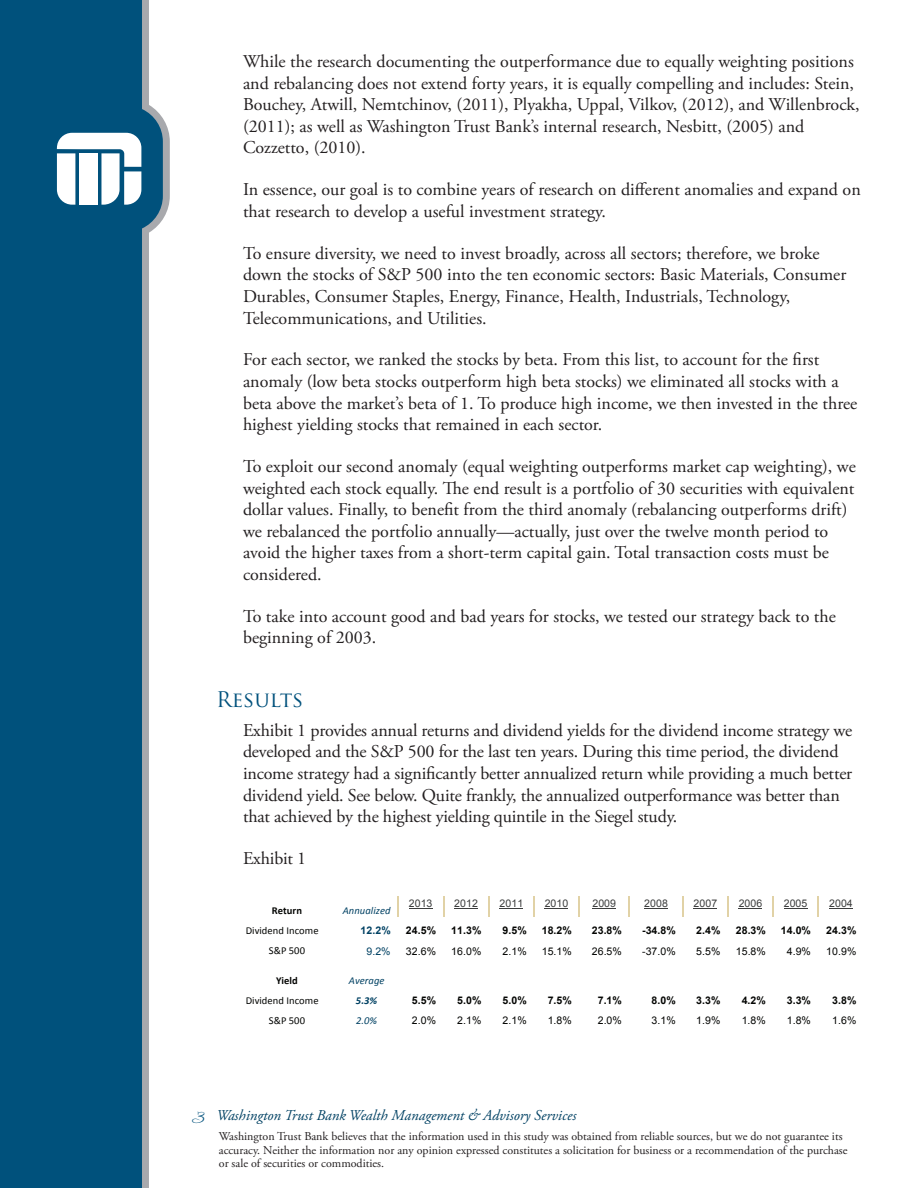
<style>
.page{position:relative;width:918px;height:1188px;background:#fff}
.page>*{position:absolute;margin:0;border:0;box-sizing:border-box;transform-origin:0 0}
.t1{font:21px "Trajan Pro";color:#00517c}
.t2{font:18px/21.6px "Adobe Garamond Pro";color:#231f20}
.t3{font:italic 15px "Adobe Garamond Pro";color:#004163}
.t4{font:12px/13.5px "Adobe Garamond Pro";color:#231f20}
.t5{font:700 10.5px "Arial";letter-spacing:.005em;color:#040503}
.t6{font:10.5px "Arial";letter-spacing:.005em;color:#040503}
.t7{font:10.5px "Arial";letter-spacing:.005em;color:#3c3d3d}
.t8{font:10.5px "Calibri";letter-spacing:.005em;color:#040503}
.t9{font:italic 10.5px "Calibri";letter-spacing:.005em;color:#004163}
.t10{font:700 10.5px "Calibri";letter-spacing:.005em;color:#040503}
.t11{font:700 10.5px "Arial";color:#004163}
.t12{font:10.5px "Arial";color:#004163}
.t13{font:italic 700 10.5px "Calibri";color:#004163}
.s1{font-family:"Bonheur Royale";font-style:normal;font-size:24px;color:#00517c}
</style>
<div class="page">
<div style="left:0;top:0;width:57px;height:1188px;background:#00517c"></div>
<svg style="left:57px;top:0;width:113px;height:1188px"></svg>
<svg style="left:409px;top:908px;width:23px;height:1px"></svg>
<svg style="left:454px;top:908px;width:24px;height:1px"></svg>
<svg style="left:500px;top:908px;width:23px;height:1px"></svg>
<svg style="left:545px;top:908px;width:23px;height:1px"></svg>
<svg style="left:593px;top:908px;width:23px;height:1px"></svg>
<svg style="left:644px;top:908px;width:24px;height:1px"></svg>
<svg style="left:694px;top:908px;width:23px;height:1px"></svg>
<svg style="left:739px;top:908px;width:23px;height:1px"></svg>
<svg style="left:784px;top:908px;width:23px;height:1px"></svg>
<svg style="left:829px;top:908px;width:24px;height:1px"></svg>
<svg style="left:398px;top:897px;width:1px;height:20px"></svg>
<svg style="left:443px;top:897px;width:1px;height:20px"></svg>
<svg style="left:488px;top:897px;width:1px;height:20px"></svg>
<hr style="left:533px;top:897px;width:2px;height:20px;background:#e1d2a6">
<svg style="left:579px;top:897px;width:1px;height:20px"></svg>
<svg style="left:629px;top:897px;width:1px;height:20px"></svg>
<svg style="left:683px;top:897px;width:1px;height:20px"></svg>
<svg style="left:727px;top:897px;width:1px;height:20px"></svg>
<svg style="left:773px;top:897px;width:1px;height:20px"></svg>
<svg style="left:818px;top:897px;width:1px;height:20px"></svg>
<p class="t2" style="left:243px;top:51px;width:618px">While the research documenting the outperformance due to equally weighting positions and rebalancing does not extend forty years, it is equally compelling and includes: Stein, Bouchey, Atwill, Nemtchinov, (2011), Plyakha, Uppal, Vilkov, (2012), and Willenbrock, (2011); as well as Washington Trust Bank’s internal research, Nesbitt, (2005) and Cozzetto, (2010).</p>
<p class="t2" style="left:243px;top:179px;width:619px">In essence, our goal is to combine years of research on different anomalies and expand on that research to develop a useful investment strategy.</p>
<p class="t2" style="left:243px;top:243px;width:605px">To ensure diversity, we need to invest broadly, across all sectors; therefore, we broke down the stocks of S&amp;P 500 into the ten economic sectors: Basic Materials, Consumer Durables, Consumer Staples, Energy, Finance, Health, Industrials, Technology, Telecommunications, and Utilities.</p>
<p class="t2" style="left:243px;top:350px;width:616px">For each sector, we ranked the stocks by beta. From this list, to account for the first anomaly (low beta stocks outperform high beta stocks) we eliminated all stocks with a beta above the market’s beta of 1. To produce high income, we then invested in the three highest yielding stocks that remained in each sector.</p>
<p class="t2" style="left:243px;top:456px;width:614px">To exploit our second anomaly (equal weighting outperforms market cap weighting), we weighted each stock equally. The end result is a portfolio of 30 securities with equivalent dollar values. Finally, to benefit from the third anomaly (rebalancing outperforms drift) we rebalanced the portfolio annually—actually, just over the twelve month period to avoid the higher taxes from a short-term capital gain. Total transaction costs must be considered.</p>
<p class="t2" style="left:243px;top:606px;width:594px">To take into account good and bad years for stocks, we tested our strategy back to the beginning of 2003.</p>
<h2 class="t1" style="left:216px;top:686px;width:89px">Results</h2>
<p class="t2" style="left:243px;top:720px;width:611px">Exhibit 1 provides annual returns and dividend yields for the dividend income strategy we developed and the S&amp;P 500 for the last ten years. During this time period, the dividend income strategy had a significantly better annualized return while providing a much better dividend yield. See below. Quite frankly, the annualized outperformance was better than that achieved by the highest yielding quintile in the Siegel study.</p>
<p class="t2" style="left:243px;top:848px;width:65px">Exhibit 1</p>
<p class="t10" style="left:272px;top:903px;width:32px">Return</p>
<p class="t9" style="left:343px;top:903px;width:49px">Annualized</p>
<p class="t7" style="left:409px;top:896px;width:25px">2013</p>
<p class="t7" style="left:454px;top:896px;width:25px">2012</p>
<p class="t7" style="left:500px;top:896px;width:25px">2011</p>
<p class="t7" style="left:545px;top:896px;width:25px">2010</p>
<p class="t7" style="left:592px;top:896px;width:25px">2009</p>
<p class="t7" style="left:644px;top:896px;width:25px">2008</p>
<p class="t7" style="left:694px;top:896px;width:25px">2007</p>
<p class="t7" style="left:739px;top:896px;width:25px">2006</p>
<p class="t7" style="left:784px;top:896px;width:25px">2005</p>
<p class="t7" style="left:829px;top:896px;width:25px">2004</p>
<p class="t8" style="left:246px;top:924px;width:74px">Dividend Income</p>
<p class="t11" style="left:361px;top:924px;width:32px">12.2%</p>
<p class="t5" style="left:406px;top:924px;width:32px">24.5%</p>
<p class="t5" style="left:451px;top:924px;width:32px">11.3%</p>
<p class="t5" style="left:503px;top:924px;width:26px">9.5%</p>
<p class="t5" style="left:542px;top:924px;width:32px">18.2%</p>
<p class="t5" style="left:592px;top:924px;width:32px">23.8%</p>
<p class="t5" style="left:642px;top:924px;width:35px">-34.8%</p>
<p class="t5" style="left:696px;top:924px;width:26px">2.4%</p>
<p class="t5" style="left:736px;top:924px;width:32px">28.3%</p>
<p class="t5" style="left:781px;top:924px;width:32px">14.0%</p>
<p class="t5" style="left:826px;top:924px;width:32px">24.3%</p>
<p class="t8" style="left:269px;top:943px;width:38px">S&amp;P 500</p>
<p class="t12" style="left:367px;top:944px;width:26px">9.2%</p>
<p class="t6" style="left:406px;top:944px;width:32px">32.6%</p>
<p class="t6" style="left:451px;top:944px;width:32px">16.0%</p>
<p class="t6" style="left:503px;top:944px;width:26px">2.1%</p>
<p class="t6" style="left:542px;top:944px;width:32px">15.1%</p>
<p class="t6" style="left:592px;top:944px;width:32px">26.5%</p>
<p class="t6" style="left:642px;top:944px;width:35px">-37.0%</p>
<p class="t6" style="left:696px;top:944px;width:26px">5.5%</p>
<p class="t6" style="left:736px;top:944px;width:32px">15.8%</p>
<p class="t6" style="left:787px;top:944px;width:26px">4.9%</p>
<p class="t6" style="left:826px;top:944px;width:32px">10.9%</p>
<p class="t10" style="left:276px;top:973px;width:23px">Yield</p>
<p class="t9" style="left:349px;top:973px;width:37px">Average</p>
<p class="t8" style="left:246px;top:994px;width:74px">Dividend Income</p>
<p class="t13" style="left:356px;top:994px;width:23px">5.3%</p>
<p class="t5" style="left:412px;top:994px;width:26px">5.5%</p>
<p class="t5" style="left:457px;top:994px;width:26px">5.0%</p>
<p class="t5" style="left:503px;top:994px;width:26px">5.0%</p>
<p class="t5" style="left:548px;top:994px;width:26px">7.5%</p>
<p class="t5" style="left:598px;top:994px;width:26px">7.1%</p>
<p class="t5" style="left:652px;top:994px;width:26px">8.0%</p>
<p class="t5" style="left:696px;top:994px;width:26px">3.3%</p>
<p class="t5" style="left:742px;top:994px;width:26px">4.2%</p>
<p class="t5" style="left:787px;top:994px;width:26px">3.3%</p>
<p class="t5" style="left:832px;top:994px;width:26px">3.8%</p>
<p class="t8" style="left:269px;top:1013px;width:38px">S&amp;P 500</p>
<p class="t9" style="left:356px;top:1013px;width:23px">2.0%</p>
<p class="t6" style="left:412px;top:1014px;width:26px">2.0%</p>
<p class="t6" style="left:457px;top:1014px;width:26px">2.1%</p>
<p class="t6" style="left:503px;top:1014px;width:26px">2.1%</p>
<p class="t6" style="left:548px;top:1014px;width:26px">1.8%</p>
<p class="t6" style="left:598px;top:1014px;width:26px">2.0%</p>
<p class="t6" style="left:652px;top:1014px;width:26px">3.1%</p>
<p class="t6" style="left:696px;top:1014px;width:26px">1.9%</p>
<p class="t6" style="left:742px;top:1014px;width:26px">1.8%</p>
<p class="t6" style="left:787px;top:1014px;width:26px">1.8%</p>
<p class="t6" style="left:832px;top:1014px;width:26px">1.6%</p>
<p class="t3" style="left:192px;top:1106px;width:386px"><span class="s1">3</span> Washington Trust Bank Wealth Management &amp; Advisory Services</p>
<p class="t4" style="left:219px;top:1130px;width:630px">Washington Trust Bank believes that the information used in this study was obtained from reliable sources, but we do not guarantee its accuracy. Neither the information nor any opinion expressed constitutes a solicitation for business or a recommendation of the purchase or sale of securities or commodities.</p>
</div>
